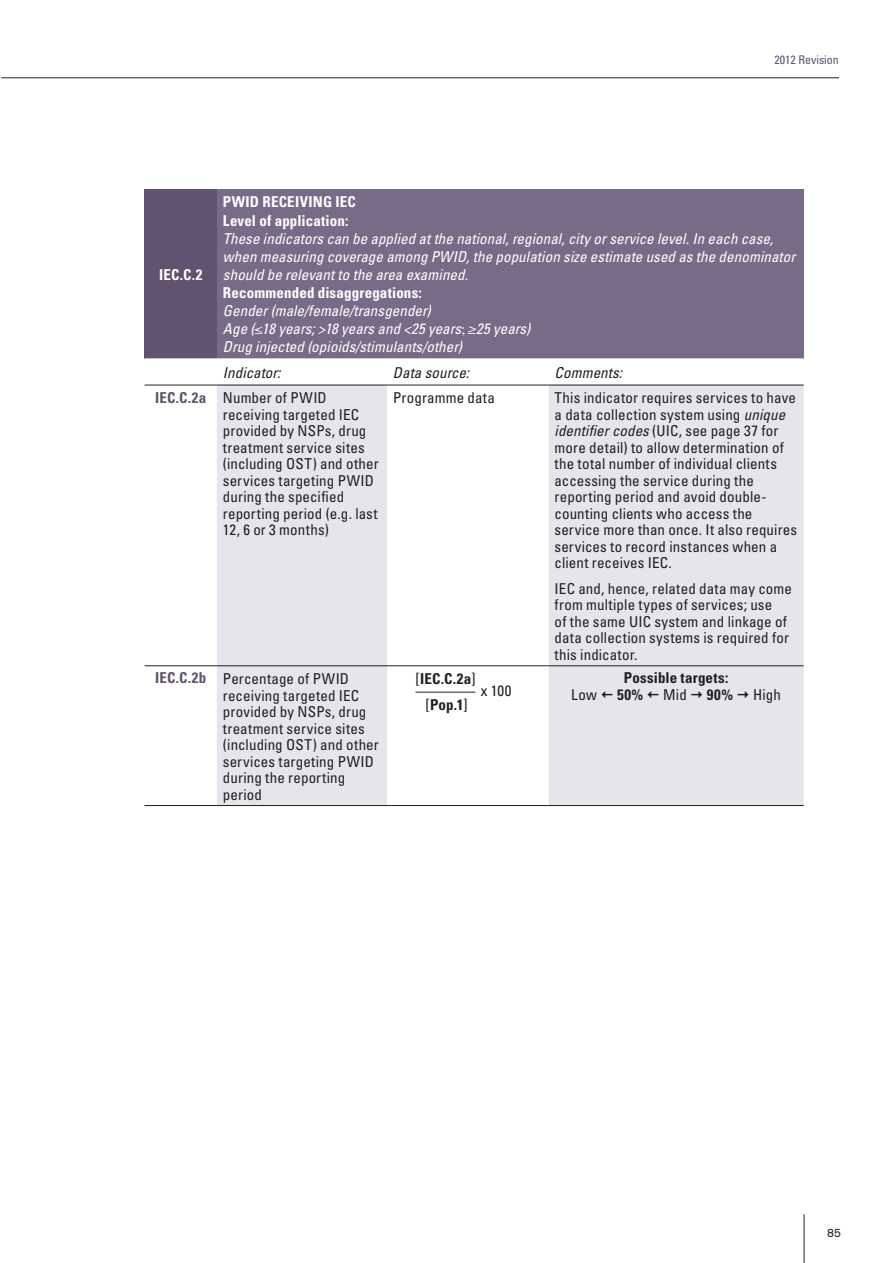
<style>
.page{position:relative;width:893px;height:1263px;background:#fff}
.page>*{position:absolute;margin:0;border:0;box-sizing:border-box;transform-origin:0 0}
.t1{font:condensed 15px/16.5px "Univers";letter-spacing:.005em;color:#231f20}
.t2{font:italic condensed 15px/18px "Univers";letter-spacing:.005em;color:#fff}
.t3{font:700 condensed 15px/18.8px "Univers";letter-spacing:.01em;color:#fff}
.t4{font:700 condensed 15px "Univers";letter-spacing:.02em;color:#231f20}
.t5{font:italic condensed 15px "Univers";letter-spacing:.005em;color:#231f20}
.t6{font:condensed 12px "Univers";color:#605270}
.t7{font:12px "Akzidenz Grotesk BQ";color:#231f20}
.s1{font-family:"Times";font-style:normal;font-stretch:normal}
.s2{font-family:"Times";font-stretch:normal}
.s3{font-weight:700;color:#605270}
.s4{font-style:italic}
.s5{font-weight:400}
</style>
<div class="page">
<div style="left:145px;top:189px;width:72px;height:169px;background:#605270"></div>
<div style="left:217px;top:189px;width:587px;height:169px;background:#786b88"></div>
<svg style="left:145px;top:358px;width:659px;height:27px"></svg>
<svg style="left:217px;top:386px;width:587px;height:419px;fill:#e7e5ec"></svg>
<hr style="left:145px;top:385px;width:72px;height:1px;background:#231f20">
<hr style="left:217px;top:385px;width:170px;height:1px;background:#231f20">
<hr style="left:387px;top:385px;width:162px;height:1px;background:#231f20">
<hr style="left:549px;top:385px;width:255px;height:1px;background:#231f20">
<hr style="left:145px;top:665px;width:72px;height:1px;background:#231f20">
<hr style="left:217px;top:665px;width:170px;height:1px;background:#231f20">
<hr style="left:387px;top:665px;width:162px;height:1px;background:#231f20">
<hr style="left:549px;top:665px;width:255px;height:1px;background:#231f20">
<hr style="left:145px;top:805px;width:72px;height:1px;background:#231f20">
<hr style="left:217px;top:805px;width:170px;height:1px;background:#231f20">
<hr style="left:387px;top:805px;width:162px;height:1px;background:#231f20">
<hr style="left:549px;top:805px;width:255px;height:1px;background:#231f20">
<hr style="left:415px;top:692px;width:60px;height:1px;background:#231f20">
<hr style="left:1px;top:78px;width:838px;height:1px;background:#231f20">
<hr style="left:804px;top:1214px;width:1px;height:49px;background:#231f20">
<svg style="left:602px;top:691px;width:10px;height:7px"></svg>
<svg style="left:648px;top:691px;width:11px;height:7px"></svg>
<svg style="left:691px;top:691px;width:11px;height:7px"></svg>
<svg style="left:738px;top:691px;width:11px;height:7px"></svg>
<p class="t6" style="left:774px;top:52px;width:66px">2012 Revision</p>
<p class="t3" style="left:223px;top:192px;width:134px">PWID receiving IEC<br>Level of application:</p>
<p class="t2" style="left:223px;top:229px;width:574px">These indicators can be applied at the national, regional, city or service level. In each case, when measuring coverage among PWID, the population size estimate used as the denominator should be relevant to the area examined.</p>
<p class="t3" style="left:223px;top:283px;width:201px">Recommended disaggregations:</p>
<p class="t2" style="left:223px;top:302px;width:309px">Gender (male/female/transgender)<br>Age (<span class="s1">≤</span>18 years; &gt;18 years and &lt;25 years<span class="s1">;</span> <span class="s2">≥</span>25 years)<br>Drug injected (opioids/stimulants/other)</p>
<p class="t5" style="left:223px;top:363px;width:59px">Indicator:</p>
<p class="t5" style="left:393px;top:363px;width:78px">Data source:</p>
<p class="t5" style="left:555px;top:363px;width:69px">Comments:</p>
<p class="t1" style="left:223px;top:389px;width:124px;text-indent:-68px"><span class="s3">IEC.C.2a</span> N umber of PWID receiving targeted IEC provided by NSP</p>
<p class="t3" style="left:159px;top:265px;width:45px">IEC.C.2</p>
<p class="t1" style="left:393px;top:389px;width:103px">Programme data</p>
<p class="t1" style="left:555px;top:389px;width:244px">This indicator requires services to have a data collection system using <span class="s4">unique identifier codes</span> (UIC , see page 37 for more detail) to allow determination of the total number of individual clients accessing the service during the reporting period and avoid double&shy;counting clients who access the service more than once. It also requires services to record instances when a client receives IEC.</p>
<p class="t1" style="left:555px;top:580px;width:239px">IEC and, hence, related data may come from multiple types of services; use<br>of the same UIC system and linkage of data collection systems is required for this indicator.</p>
<p class="t1" style="left:223px;top:422px;width:157px;text-indent:102px">s, drug treatment service sites (including OST) and other services targeting PWID during the specified reporting period (e.g. last<br>12, 6 or 3 months)</p>
<p class="t1" style="left:223px;top:670px;width:124px;text-indent:-68px"><span class="s3">IEC.C.2b</span> Percentage of PWID receiving targeted IEC provided by NSP</p>
<p class="t1" style="left:223px;top:703px;width:157px;text-indent:102px">s, drug treatment service sites (including OST) and other services targeting PWID during the reporting period</p>
<p class="t4" style="left:415px;top:669px;width:62px"><span class="s5">[</span>IEC.C.2a<span class="s5">]</span></p>
<p class="t1" style="left:481px;top:682px;width:32px">x 100</p>
<p class="t4" style="left:425px;top:695px;width:44px"><span class="s5">[</span>Pop.1<span class="s5">]</span></p>
<p class="t4" style="left:624px;top:669px;width:106px">Possible targets:</p>
<p class="t1" style="left:571px;top:686px;width:27px">Low</p>
<p class="t4" style="left:617px;top:685px;width:28px">50%</p>
<p class="t1" style="left:663px;top:686px;width:25px">Mid</p>
<p class="t4" style="left:707px;top:685px;width:28px">90%</p>
<p class="t1" style="left:753px;top:686px;width:29px">High</p>
<p class="t7" style="left:827px;top:1225px;width:15px">85</p>
</div>
